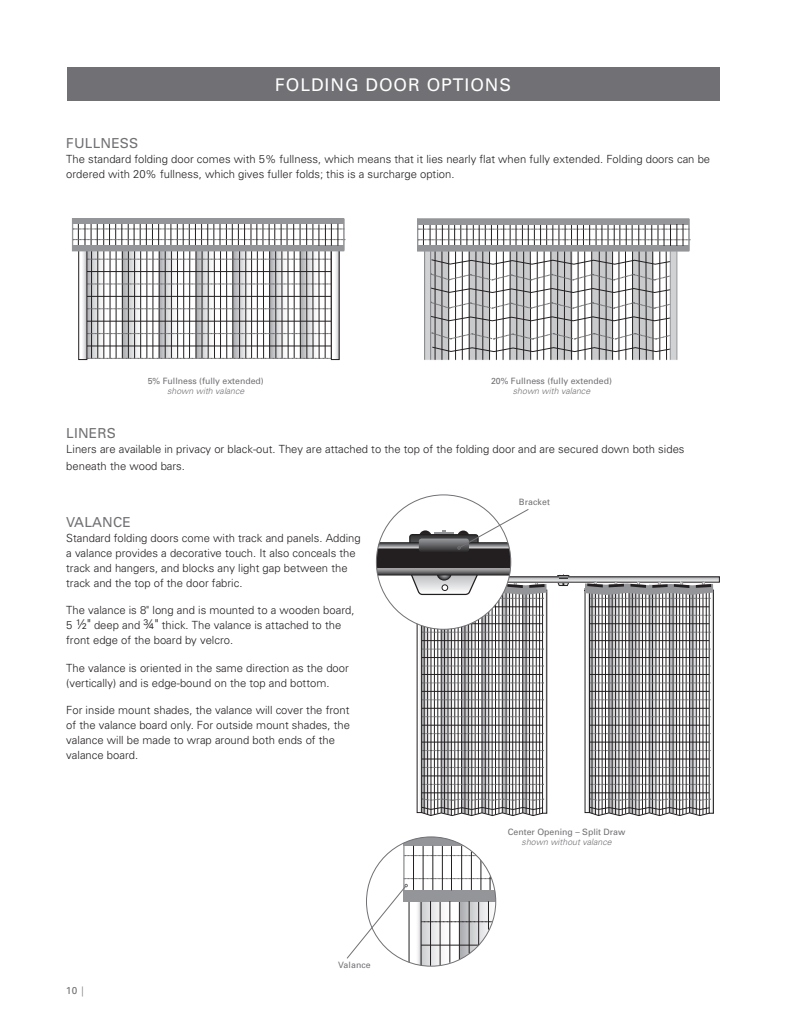
<style>
.page{position:relative;width:810px;height:1035px;background:#fff}
.page>*{position:absolute;margin:0;border:0;box-sizing:border-box;transform-origin:0 0}
.t1{font:17.5px "Univers";letter-spacing:.055em;color:#fff}
.t2{font:13.75px "Univers";letter-spacing:.01em;color:#717074}
.t3{font:300 11.25px/15px "Univers";color:#231f20}
.t4{font:10px "Univers";color:#717074}
.t5{font:8.75px "Univers";color:#717074}
.t6{font:italic 300 8.75px "Univers";color:#717074}
.s1{font-size:13.75px}
.s2{font-weight:300}
</style>
<div class="page">
<div style="left:68px;top:68px;width:652px;height:33px;background:#717074"></div>
<svg style="left:405px;top:855px;width:73px;height:1px"></svg>
<hr style="left:423px;top:840px;width:1px;height:54px;background:#231f20">
<hr style="left:442px;top:840px;width:1px;height:54px;background:#231f20">
<hr style="left:461px;top:840px;width:1px;height:54px;background:#231f20">
<hr style="left:480px;top:840px;width:1px;height:54px;background:#231f20">
<hr style="left:403px;top:837px;width:2px;height:64px;background:#939598">
<svg style="left:404px;top:837px;width:77px;height:9px"></svg>
<svg style="left:406px;top:577px;width:313px;height:5px"></svg>
<svg style="left:557px;top:574px;width:12px;height:12px"></svg>
<svg style="left:376px;top:508px;width:171px;height:308px"></svg>
<div style="left:79px;top:244px;width:8px;height:116px;border:1px solid #231f20"></div>
<div style="left:331px;top:248px;width:8px;height:112px;border:1px solid #231f20"></div>
<div style="left:72px;top:218px;width:272px;height:33px;background:#939598"></div>
<hr style="left:344px;top:219px;width:1px;height:32px;background:#939598">
<svg style="left:73px;top:221px;width:272px;height:138px"></svg>
<div style="left:709px;top:590px;width:5px;height:223px;border:1px solid #231f20"></div>
<hr style="left:584px;top:590px;width:129px;height:1px;background:#231f20">
<svg style="left:585px;top:582px;width:128px;height:234px"></svg>
<hr style="left:432px;top:846px;width:1px;height:44px;background:#231f20">
<hr style="left:451px;top:846px;width:1px;height:44px;background:#231f20">
<hr style="left:413px;top:846px;width:1px;height:44px;background:#231f20">
<hr style="left:471px;top:852px;width:1px;height:38px;background:#231f20">
<svg style="left:347px;top:863px;width:149px;height:103px"></svg>
<hr style="left:689px;top:219px;width:1px;height:32px;background:#939598">
<div style="left:417px;top:246px;width:272px;height:5px;background:#939598"></div>
<div style="left:418px;top:219px;width:271px;height:5px;background:#939598"></div>
<svg style="left:418px;top:221px;width:272px;height:139px"></svg>
<p class="t1" style="left:275px;top:74px;width:238px">FOLDING DOOR OPTIONS</p>
<p class="t2" style="left:66px;top:135px;width:74px">FULLNESS</p>
<p class="t3" style="left:66px;top:151px;width:645px">The standard folding door comes with 5% fullness, which means that it lies nearly flat when fully extended. Folding doors can be ordered with 20% fullness, which gives fuller folds; this is a surcharge option.</p>
<p class="t5" style="left:148px;top:376px;width:118px">5% Fullness (fully extended)</p>
<p class="t6" style="left:167px;top:386px;width:79px">shown with valance</p>
<p class="t5" style="left:491px;top:376px;width:123px">20% Fullness (fully extended)</p>
<p class="t6" style="left:513px;top:386px;width:79px">shown with valance</p>
<p class="t2" style="left:66px;top:425px;width:51px">LINERS</p>
<p class="t3" style="left:66px;top:440px;width:620px;line-height:17.5px">Liners are available in privacy or black-out. They are attached to the top of the folding door and are secured down both sides beneath the wood bars.</p>
<p class="t5" style="left:519px;top:497px;width:33px">Bracket</p>
<p class="t2" style="left:66px;top:514px;width:66px">VALANCE</p>
<p class="t3" style="left:66px;top:530px;width:296px">Standard folding doors come with track and panels. Adding a valance provides a decorative touch. It also conceals the track and hangers, and blocks any light gap between the track and the top of the door fabric.</p>
<p class="t3" style="left:66px;top:603px;width:290px">The valance is 8" long and is mounted to a wooden board,<br>5 <span class="s1">½"</span> deep and <span class="s1">¾"</span> thick. The valance is attached to the front edge of the board by velcro.</p>
<p class="t3" style="left:66px;top:660px;width:284px">The valance is oriented in the same direction as the door (vertically) and is edge-bound on the top and bottom.</p>
<p class="t3" style="left:66px;top:703px;width:285px">For inside mount shades, the valance will cover the front of the valance board only. For outside mount shades, the valance will be made to wrap around both ends of the valance board.</p>
<p class="t4" style="left:66px;top:984px;width:19px">10 <span class="s2">|</span></p>
<p class="t5" style="left:338px;top:960px;width:34px">Valance</p>
<p class="t5" style="left:508px;top:827px;width:119px">Center Opening – Split Draw</p>
<p class="t6" style="left:522px;top:837px;width:91px">shown without valance</p>
</div>
